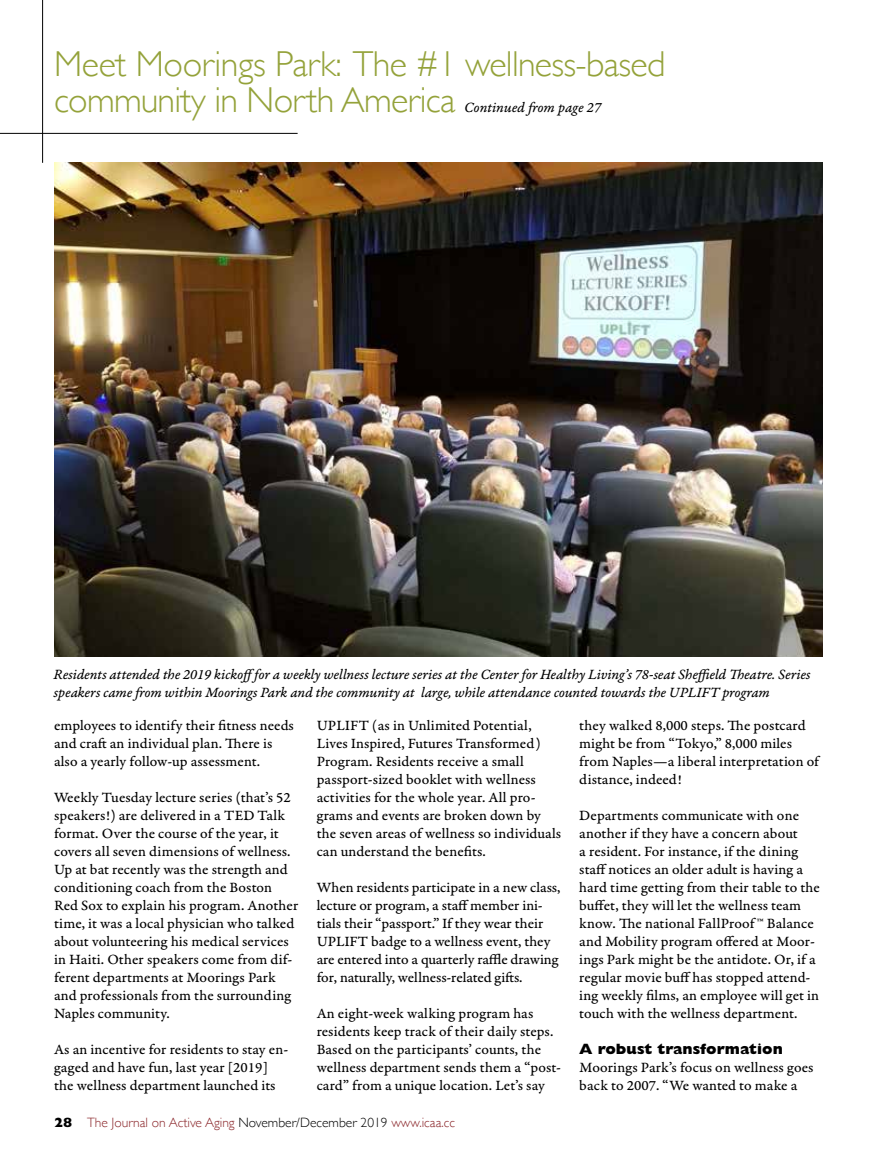
<style>
.page{position:relative;width:878px;height:1161px;background:#fff}
.page>*{position:absolute;margin:0;border:0;box-sizing:border-box;transform-origin:0 0}
.t1{font:300 36px/36px "Gill Sans";letter-spacing:-.02em;color:#94a23a}
.t2{font:15px/18px "Garamond Premr Pro Capt";color:#000}
.t3{font:15px/18px "Garamond Premr Pro It Capt";letter-spacing:-.01em;color:#000}
.t4{font:800 15px "Gill Sans";color:#000}
.t5{font:300 13.5px "Gill Sans";color:#8a2529}
.s1{font-weight:800;color:#000}
.s2{color:#000}
</style>
<div class="page">
<hr style="left:0;top:133px;width:297px;height:1px;background:#000">
<hr style="left:42px;top:0;width:1px;height:163px;background:#000">
<img style="left:55px;top:162px;width:767px;height:494px">
<h1 class="t1" style="left:54px;top:45px;width:613px">Meet Moorings Park: The #1 wellness-based community in North America</h1>
<p class="t3" style="left:464px;top:99px;width:138px">Continued from page 27</p>
<p class="t3" style="left:54px;top:666px;width:758px">Residents attended the 2019 kickofffor a weekly wellness lecture series at the Center for Healthy Living’s 78-seat Sheffield Theatre. Series speakers came from within Moorings Park and the community at large, while attendance counted towards the UPLIFT program</p>
<p class="t2" style="left:54px;top:717px;width:241px">employees to identify their fitness needs and craft an individual plan. There is also a yearly follow-up assessment.</p>
<p class="t2" style="left:54px;top:789px;width:246px">Weekly Tuesday lecture series (that’s 52 speakers!) are delivered in a TED Talk format. Over the course of the year, it covers all seven dimensions of wellness.<br>Up at bat recently was the strength and conditioning coach from the Boston Red Sox to explain his program. Another time, it was a local physician who talked about volunteering his medical services in Haiti. Other speakers come from dif&shy;ferent departments at Moorings Park and professionals from the surrounding Naples community.</p>
<p class="t2" style="left:54px;top:1041px;width:236px">As an incentive for residents to stay en&shy;gaged and have fun, last year [2019] the wellness department launched its</p>
<p class="t2" style="left:316px;top:717px;width:246px">UPLIFT (as in Unlimited Potential, Lives Inspired, Futures Transformed)<br>Program. Residents receive a small passport-sized booklet with wellness activities for the whole year. All pro&shy;grams and events are broken down by the seven areas of wellness so individuals can understand the benefits.</p>
<p class="t2" style="left:316px;top:879px;width:245px">When residents participate in a new class, lecture or program, a staff member ini&shy;tials their “passport.” If they wear their UPLIFT badge to a wellness event, they are entered into a quarterly raffle drawing for, naturally, wellness-related gifts.</p>
<p class="t2" style="left:316px;top:1005px;width:246px">An eight-week walking program has residents keep track of their daily steps.<br>Based on the participants’ counts, the wellness department sends them a “post&shy;card” from a unique location. Let’s say</p>
<p class="t5" style="left:54px;top:1111px;width:402px"><span class="s1">28</span> The Journal on Active Aging <span class="s2">November/December 2019</span> www.icaa.cc</p>
<p class="t2" style="left:579px;top:717px;width:241px">they walked 8,000 steps. The postcard might be from “Tokyo,” 8,000 miles from Naples—a liberal interpretation of distance, indeed!</p>
<p class="t2" style="left:579px;top:807px;width:242px">Departments communicate with one another if they have a concern about<br>a resident. For instance, if the dining staff notices an older adult is having a hard time getting from their table to the buffet, they will let the wellness team know. The national FallProof ™ Balance and Mobility program offered at Moor&shy;ings Park might be the antidote. Or, if a regular movie buff has stopped attend&shy;ing weekly films, an employee will get in touch with the wellness department.</p>
<p class="t4" style="left:579px;top:1040px;width:205px">A robust transformation</p>
<p class="t2" style="left:579px;top:1059px;width:236px">Moorings Park’s focus on wellness goes back to 2007. “We wanted to make a</p>
</div>
